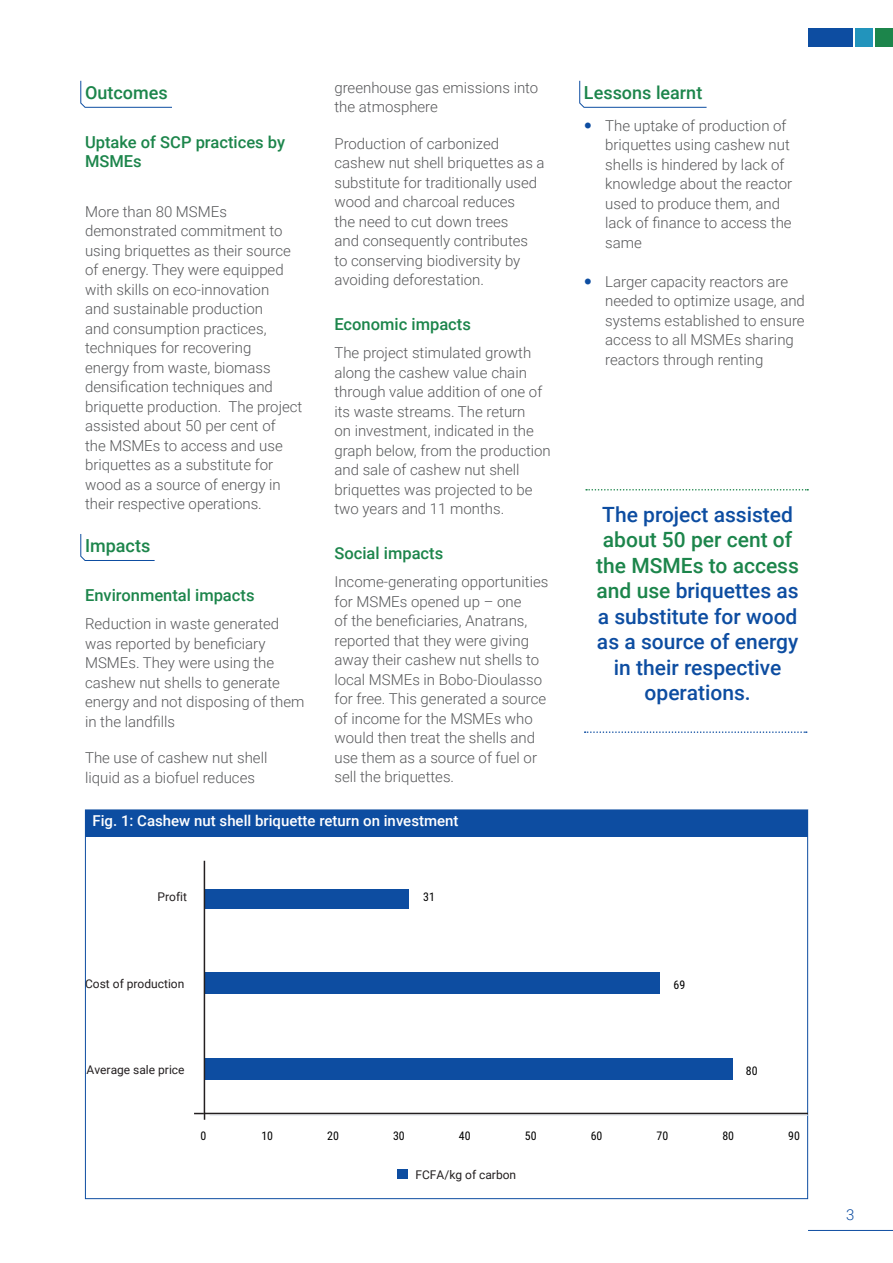
<style>
.page{position:relative;width:893px;height:1263px;background:#fff}
.page>*{position:absolute;margin:0;border:0;box-sizing:border-box;transform-origin:0 0}
.BODY_TEXT{font:500 21px/25.5px "Roboto";color:#0d4da1;text-align:center}
.heading_L1{font:500 18px "Roboto";color:#1c854b}
.heading_L2_GREEN{font:500 16.5px/19.5px "Roboto";color:#1c854b}
.BODY_TEXT-2{font:300 15px/19.5px "Roboto";color:#57585a}
.Indented_body_text{font:300 15px/19.5px "Roboto";color:#57585a}
.Figure_Heading{font:500 15px "Roboto";color:#fff}
.t1{font:300 15px "Roboto";color:#0d4da1}
.t2{font:12px "Roboto";color:#231f20}
.t3{font:11.85px "Roboto Condensed";color:#000}
.s1{color:#1c854b}
</style>
<div class="page">
<div style="left:808px;top:29px;width:45px;height:18px;background:#0d4da1"></div>
<div style="left:855px;top:29px;width:18px;height:18px;background:#2294bc"></div>
<div style="left:875px;top:29px;width:18px;height:18px;background:#1c854b"></div>
<hr style="left:808px;top:1230px;width:85px;height:1px;background:#0d4da1">
<svg style="left:80px;top:80px;width:92px;height:28px"></svg>
<svg style="left:80px;top:534px;width:75px;height:27px"></svg>
<div style="left:85px;top:809px;width:723px;height:27px;background:#0d4da1"></div>
<svg style="left:579px;top:80px;width:128px;height:28px"></svg>
<div style="left:397px;top:1169px;width:11px;height:9px;background:#0d4da1"></div>
<hr style="left:210px;top:1115px;width:598px;height:1px;background:#e0e5eb">
<svg style="left:203px;top:859px;width:605px;height:256px"></svg>
<svg style="left:194px;top:1113px;width:11px;height:7px"></svg>
<svg style="left:586px;top:489px;width:222px;height:1px"></svg>
<svg style="left:585px;top:731px;width:222px;height:2px"></svg>
<p class="BODY_TEXT-2" style="left:334px;top:77px;width:205px">greenhouse gas emissions into the atmosphere</p>
<p class="BODY_TEXT-2" style="left:334px;top:133px;width:212px">Production of carbonized cashew nut shell briquettes as a substitute for traditionally used wood and charcoal reduces<br>the need to cut down trees<br>and consequently contributes to conserving biodiversity by avoiding deforestation.</p>
<p class="heading_L2_GREEN" style="left:334px;top:314px;width:138px">Economic impacts</p>
<p class="BODY_TEXT-2" style="left:334px;top:343px;width:218px">The project stimulated growth along the cashew value chain through value addition of one of its waste streams. The return<br>on investment, indicated in the graph below, from the production and sale of cashew nut shell briquettes was projected to be two years and 11 months.</p>
<p class="heading_L2_GREEN" style="left:334px;top:543px;width:110px">Social impacts</p>
<p class="BODY_TEXT-2" style="left:334px;top:572px;width:215px">Income-generating opportunities for MSMEs opened up – one<br>of the beneficiaries, Anatrans, reported that they were giving away their cashew nut shells to local MSMEs in Bobo-Dioulasso for free. This generated a source of income for the MSMEs who would then treat the shells and use them as a source of fuel or sell the briquettes.</p>
<p class="Figure_Heading" style="left:93px;top:810px;width:367px">Fig. 1: Cashew nut shell briquette return on investment</p>
<p class="heading_L1" style="left:85px;top:80px;width:84px">Outcomes</p>
<p class="heading_L2_GREEN" style="left:85px;top:132px;width:202px">Uptake of SCP practices by<br>MSMEs</p>
<p class="BODY_TEXT-2" style="left:85px;top:201px;width:219px">More than 80 MSMEs demonstrated commitment to using briquettes as their source of energy. They were equipped with skills on eco-innovation<br>and sustainable production<br>and consumption practices, techniques for recovering<br>energy from waste, biomass densification techniques and briquette production. The project assisted about 50 per cent of<br>the MSMEs to access and use briquettes as a substitute for wood as a source of energy in their respective operations.</p>
<p class="heading_L1" style="left:85px;top:533px;width:67px">Impacts</p>
<p class="heading_L2_GREEN" style="left:85px;top:585px;width:171px">Environmental impacts</p>
<p class="BODY_TEXT-2" style="left:85px;top:613px;width:221px">Reduction in waste generated was reported by beneficiary<br>MSMEs. They were using the cashew nut shells to generate energy and not disposing of them in the landfills</p>
<p class="BODY_TEXT-2" style="left:85px;top:747px;width:184px">The use of cashew nut shell liquid as a biofuel reduces</p>
<p class="t2" style="left:158px;top:888px;width:31px">Profit</p>
<p class="t2" style="left:85px;top:975px;width:101px">Cost of production</p>
<p class="t2" style="left:87px;top:1062px;width:99px">Average sale price</p>
<p class="t3" style="left:423px;top:889px;width:13px">31</p>
<p class="heading_L1" style="left:584px;top:80px;width:120px">Lessons learnt</p>
<p class="Indented_body_text" style="left:605px;top:115px;width:188px">The uptake of production of briquettes using cashew nut shells is hindered by lack of knowledge about the reactor used to produce them, and lack of finance to access the same</p>
<p class="Indented_body_text" style="left:605px;top:271px;width:201px">Larger capacity reactors are needed to optimize usage, and systems established to ensure access to all MSMEs sharing reactors through renting</p>
<p class="BODY_TEXT" style="left:596px;top:501px;width:204px">The project assisted <span class="s1">about 50 per cent of the MSMEs to access and use</span> briquettes as a substitute for wood as a source of energy in their respective operations.</p>
<p class="t3" style="left:673px;top:976px;width:13px">69</p>
<p class="t3" style="left:746px;top:1063px;width:13px">80</p>
<p class="t3" style="left:201px;top:1128px;width:7px">0</p>
<p class="t3" style="left:261px;top:1128px;width:13px">10</p>
<p class="t3" style="left:327px;top:1128px;width:13px">20</p>
<p class="t3" style="left:393px;top:1128px;width:13px">30</p>
<p class="t3" style="left:459px;top:1128px;width:13px">40</p>
<p class="t3" style="left:525px;top:1128px;width:13px">50</p>
<p class="t3" style="left:591px;top:1128px;width:13px">60</p>
<p class="t3" style="left:657px;top:1128px;width:13px">70</p>
<p class="t3" style="left:722px;top:1128px;width:13px">80</p>
<p class="t3" style="left:788px;top:1128px;width:13px">90</p>
<p class="t2" style="left:416px;top:1166px;width:102px">FCFA/kg of carbon</p>
<p class="t1" style="left:846px;top:1204px;width:10px">3</p>
</div>
